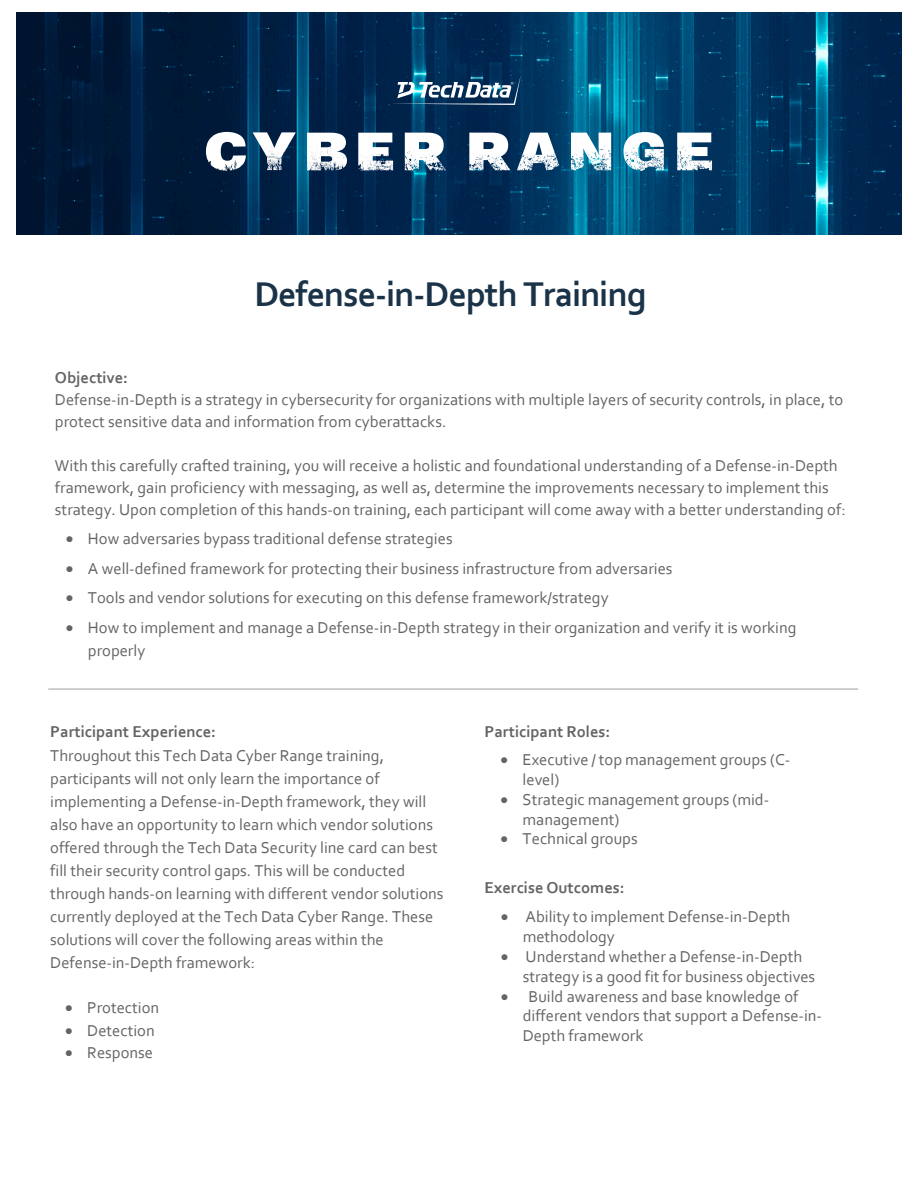
<style>
.page{position:relative;width:918px;height:1188px;background:#fff}
.page>*{position:absolute;margin:0;border:0;box-sizing:border-box;transform-origin:0 0}
.t1{font:700 36px "Corbel";letter-spacing:-.025em;color:#1b3349}
.t2{font:16.5px/23.1px "Corbel";color:#636562}
.t3{font:700 16.5px "Corbel";color:#636562}
.s1{font-weight:700}
</style>
<div class="page">
<img style="left:17px;top:12px;width:884px;height:223px">
<hr style="left:48px;top:689px;width:810px;height:1px;background:#636562">
<svg style="left:405px;top:133px;width:41px;height:38px"></svg>
<svg style="left:469px;top:133px;width:42px;height:38px"></svg>
<svg style="left:517px;top:133px;width:43px;height:39px"></svg>
<svg style="left:571px;top:133px;width:40px;height:38px"></svg>
<svg style="left:624px;top:132px;width:40px;height:39px"></svg>
<svg style="left:677px;top:133px;width:35px;height:37px"></svg>
<svg style="left:206px;top:132px;width:40px;height:39px"></svg>
<svg style="left:253px;top:132px;width:43px;height:38px"></svg>
<svg style="left:307px;top:133px;width:40px;height:37px"></svg>
<svg style="left:358px;top:133px;width:35px;height:37px"></svg>
<svg style="left:393px;top:76px;width:128px;height:29px"></svg>
<p class="t1" style="left:254px;top:272px;width:394px">Defense-in-Depth Training</p>
<p class="t2" style="left:55px;top:366px;width:790px;line-height:22px"><span class="s1">Objective:<br></span>Defense-in-Depth is a strategy in cybersecurity for organizations with multiple layers of security controls, in place, to protect sensitive data and information from cyberattacks.</p>
<p class="t2" style="left:55px;top:454px;width:792px;line-height:22px">With this carefully crafted training, you will receive a holistic and foundational understanding of a Defense-in-Depth framework, gain proficiency with messaging, as well as, determine the improvements necessary to implement this strategy. Upon completion of this hands-on training, each participant will come away with a better understanding of:</p>
<p class="t2" style="left:66px;top:527px;width:388px">• How adversaries bypass traditional defense strategies</p>
<p class="t2" style="left:66px;top:556px;width:608px">• A well-defined framework for protecting their business infrastructure from adversaries</p>
<p class="t2" style="left:66px;top:586px;width:544px">• Tools and vendor solutions for executing on this defense framework/strategy</p>
<p class="t2" style="left:88px;top:615px;width:710px;text-indent:-22px">• How to implement and manage a Defense-in-Depth strategy in their organization and verify it is working properly</p>
<p class="t2" style="left:50px;top:720px;width:395px"><span class="s1">Participant Experience:<br></span>Throughout this Tech Data Cyber Range training, participants will not only learn the importance of implementing a Defense-in-Depth framework, they will also have an opportunity to learn which vendor solutions offered through the Tech Data Security line card can best fill their security control gaps. This will be conducted through hands-on learning with different vendor solutions currently deployed at the Tech Data Cyber Range. These solutions will cover the following areas within the Defense-in-Depth framework:</p>
<p class="t2" style="left:65px;top:996px;width:95px">• Protection</p>
<p class="t2" style="left:65px;top:1019px;width:91px">• Detection</p>
<p class="t2" style="left:65px;top:1041px;width:89px">• Response</p>
<p class="t3" style="left:485px;top:721px;width:127px">Participant Roles:</p>
<p class="t2" style="left:523px;top:749px;width:269px;line-height:19.8px;text-indent:-22px">• Executive / top management groups (C&shy;level)</p>
<p class="t2" style="left:523px;top:789px;width:248px;line-height:19.8px;text-indent:-22px">• Strategic management groups (mid&shy;management)</p>
<p class="t2" style="left:501px;top:827px;width:139px">• Technical groups</p>
<p class="t3" style="left:484px;top:877px;width:142px">Exercise Outcomes:</p>
<p class="t2" style="left:523px;top:907px;width:269px;line-height:19.8px;text-indent:-22px">• Ability to implement Defense-in-Depth methodology</p>
<p class="t2" style="left:523px;top:946px;width:294px;line-height:19.8px;text-indent:-22px">• Understand whether a Defense-in-Depth strategy is a good fit for business objectives</p>
<p class="t2" style="left:523px;top:986px;width:301px;line-height:19.8px;text-indent:-22px">• Build awareness and base knowledge of different vendors that support a Defense-in-<br>Depth framework</p>
</div>
